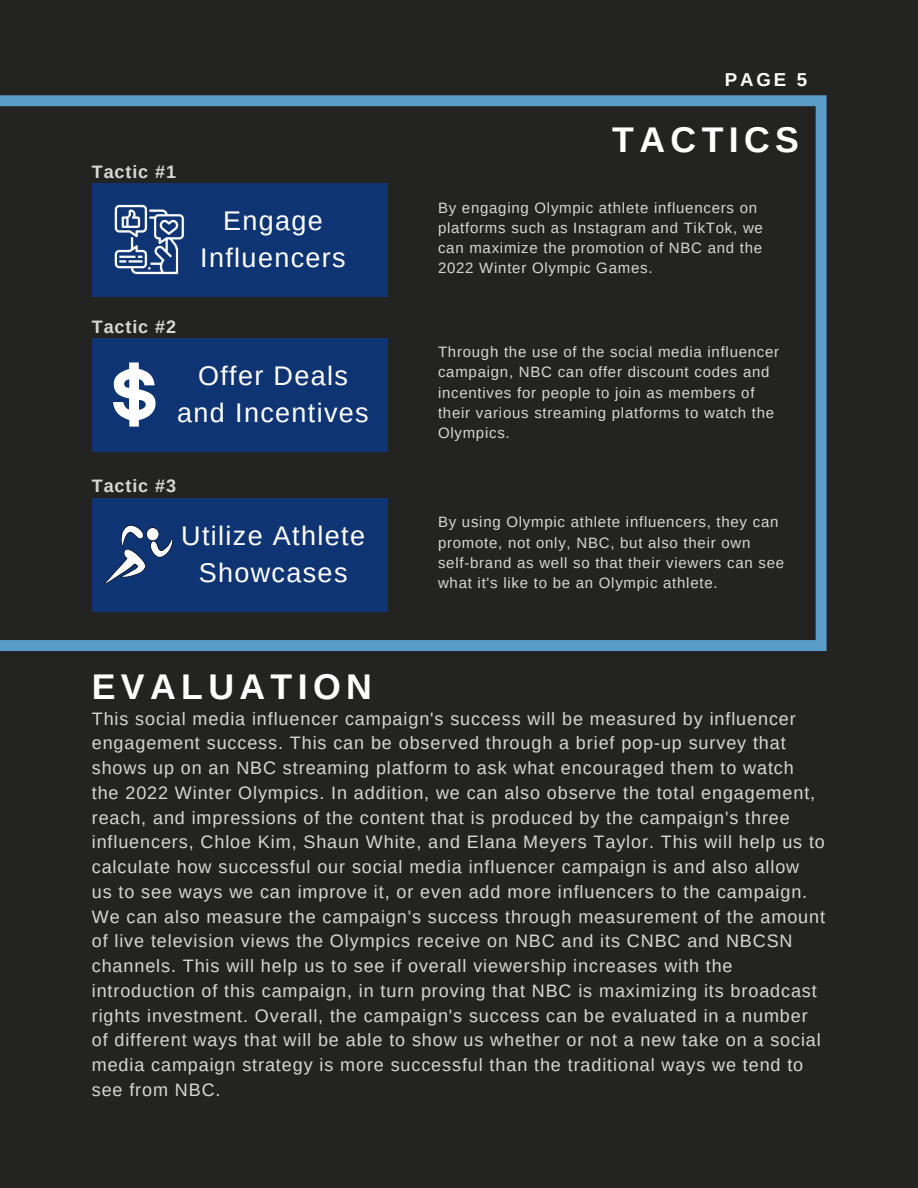
<style>
.page{position:relative;width:918px;height:1188px;background:#232321}
.page>*{position:absolute;margin:0;border:0;box-sizing:border-box;transform-origin:0 0}
.t1{font:700 35.7px "Arimo";letter-spacing:.15em;color:#fff}
.t2{font:27px/37.2px "Arimo";letter-spacing:.05em;color:#fff;text-align:center}
.t3{font:700 18.6px "Arimo";color:#fff}
.t4{font:18px/24.8px "Arimo";letter-spacing:.05em;color:#d7d7d7}
.t5{font:700 18px "Arimo";letter-spacing:.05em;color:#d7d7d7}
.t6{font:15px/20.2px "Arimo";letter-spacing:.05em;color:#d7d7d7}
</style>
<div class="page">
<svg style="left:0;top:95px;width:827px;height:556px"></svg>
<div style="left:92px;top:183px;width:296px;height:113px;background:#0e3473"></div>
<div style="left:92px;top:338px;width:296px;height:113px;background:#0e3473"></div>
<div style="left:92px;top:498px;width:296px;height:113px;background:#0e3473"></div>
<svg style="left:105px;top:525px;width:67px;height:59px"></svg>
<svg style="left:113px;top:362px;width:43px;height:65px"></svg>
<img style="left:114px;top:204px;width:71px;height:71px">
<p class="t3" style="left:725px;top:69px;width:84px">PAGE 5</p>
<p class="t5" style="left:92px;top:161px;width:86px">Tactic #1</p>
<p class="t5" style="left:92px;top:316px;width:86px">Tactic #2</p>
<p class="t2" style="left:200px;top:202px;width:147px">Engage<br>Influencers</p>
<p class="t2" style="left:177px;top:357px;width:193px">Offer Deals and Incentives</p>
<p class="t5" style="left:92px;top:476px;width:86px">Tactic #3</p>
<p class="t2" style="left:181px;top:517px;width:185px">Utilize Athlete<br>Showcases</p>
<p class="t1" style="left:92px;top:667px;width:282px">EVALUATION</p>
<p class="t1" style="left:612px;top:120px;width:188px">TACTICS</p>
<p class="t6" style="left:438px;top:197px;width:326px">By engaging Olympic athlete influencers on platforms such as Instagram and TikTok, we can maximize the promotion of NBC and the 2022 Winter Olympic Games.</p>
<p class="t6" style="left:438px;top:342px;width:343px">Through the use of the social media influencer campaign, NBC can offer discount codes and incentives for people to join as members of their various streaming platforms to watch the Olympics.</p>
<p class="t6" style="left:438px;top:512px;width:348px">By using Olympic athlete influencers, they can promote, not only, NBC, but also their own self-brand as well so that their viewers can see what it's like to be an Olympic athlete.</p>
<p class="t4" style="left:92px;top:706px;width:735px">This social media influencer campaign's success will be measured by influencer engagement success. This can be observed through a brief pop-up survey that shows up on an NBC streaming platform to ask what encouraged them to watch the 2022 Winter Olympics. In addition, we can also observe the total engagement, reach, and impressions of the content that is produced by the campaign's three influencers, Chloe Kim, Shaun White, and Elana Meyers Taylor. This will help us to calculate how successful our social media influencer campaign is and also allow<br>us to see ways we can improve it, or even add more influencers to the campaign.<br>We can also measure the campaign's success through measurement of the amount of live television views the Olympics receive on NBC and its CNBC and NBCSN channels. This will help us to see if overall viewership increases with the introduction of this campaign, in turn proving that NBC is maximizing its broadcast rights investment. Overall, the campaign's success can be evaluated in a number of different ways that will be able to show us whether or not a new take on a social media campaign strategy is more successful than the traditional ways we tend to see from NBC.</p>
</div>
